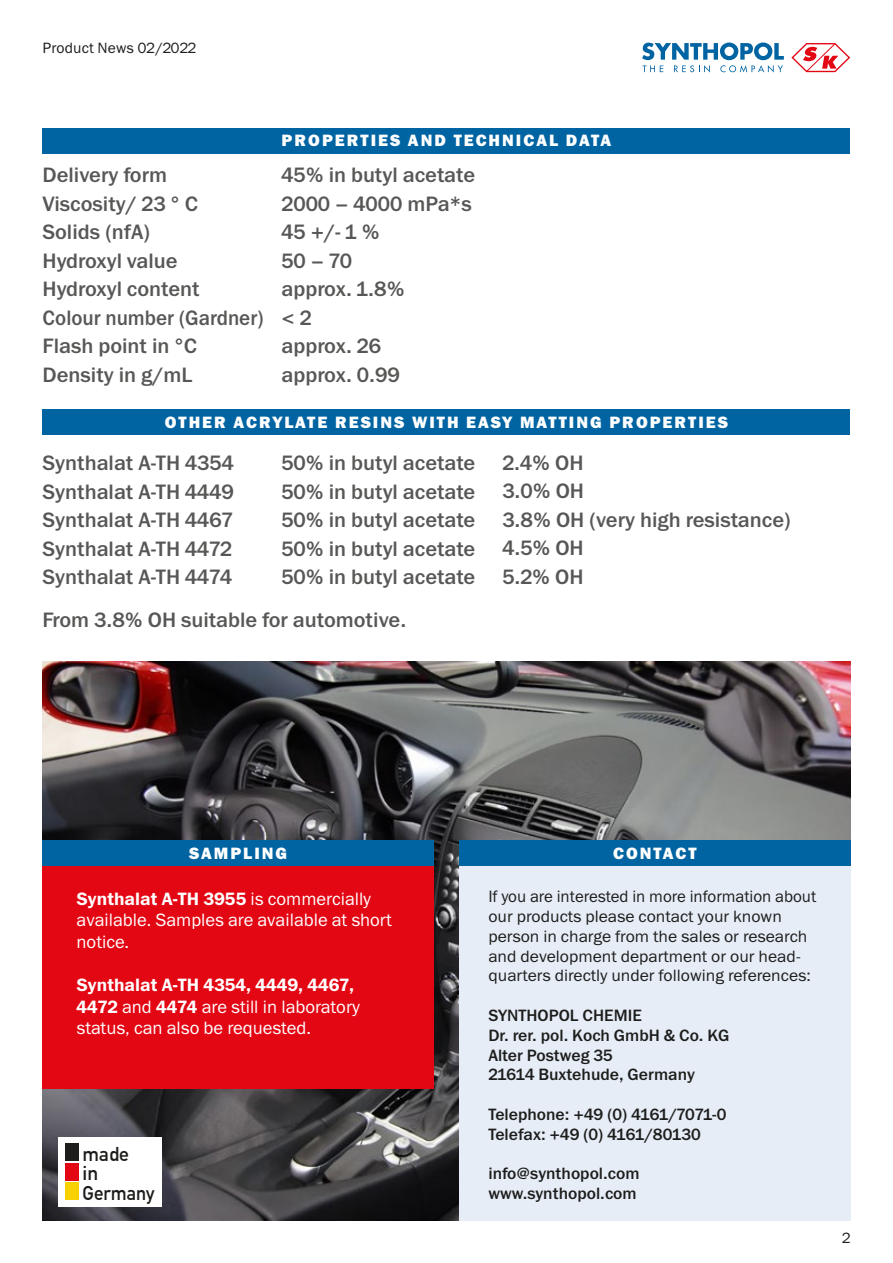
<style>
.page{position:relative;width:893px;height:1263px;background:#fff}
.page>*{position:absolute;margin:0;border:0;box-sizing:border-box;transform-origin:0 0}
.t1{font:500 21px/28.5px "Franklin Gothic ITC";color:#575756}
.t2{font:700 19.65px/19.5px "DIN Alternate";color:#1d1d1b}
.t3{font:18px/21.6px "Franklin Gothic ITC";color:#fff}
.t4{font:16.5px/19.8px "Franklin Gothic ITC";color:#1d1d1b}
.t5{font:500 16.5px/19.8px "Franklin Gothic ITC";color:#1d1d1b}
.t6{font:800 16.5px "Franklin Gothic ITC";letter-spacing:.12em;color:#fff}
.t7{font:15px "Franklin Gothic ITC";letter-spacing:.01em;color:#1d1d1b}
.s1{font-weight:600}
</style>
<div class="page">
<img style="left:43px;top:661px;width:807px;height:559px">
<div style="left:43px;top:840px;width:391px;height:249px;background:#e30613"></div>
<div style="left:459px;top:866px;width:391px;height:354px;background:#e6edf7"></div>
<div style="left:43px;top:128px;width:807px;height:25px;background:#0064a3"></div>
<div style="left:459px;top:840px;width:391px;height:26px;background:#0064a3"></div>
<div style="left:43px;top:840px;width:391px;height:26px;background:#0064a3"></div>
<svg style="left:791px;top:43px;width:59px;height:30px"></svg>
<svg style="left:642px;top:43px;width:142px;height:29px"></svg>
<div style="left:58px;top:1137px;width:104px;height:69px;background:#fff"></div>
<div style="left:66px;top:1143px;width:13px;height:18px;background:#1d1d1b"></div>
<div style="left:66px;top:1163px;width:13px;height:17px;background:#e30613"></div>
<div style="left:66px;top:1182px;width:13px;height:18px;background:#f8d200"></div>
<div style="left:43px;top:410px;width:807px;height:25px;background:#0064a3"></div>
<p class="t7" style="left:43px;top:39px;width:155px">Product News 02/2022</p>
<p class="t1" style="left:43px;top:161px;width:223px">Delivery form<br>Viscosity/ 23 ° C<br>Solids (nfA)<br>Hydroxyl value<br>Hydroxyl content<br>Colour number (Gardner)<br>Flash point in °C<br>Density in g/mL</p>
<p class="t6" style="left:282px;top:130px;width:331px">PROPERTIES AND TECHNICAL DATA</p>
<p class="t1" style="left:281px;top:161px;width:195px">45% in butyl acetate<br>2000 – 4000 mPa*s<br>45 +/- 1 %<br>50 – 70<br>approx. 1.8%<br>&lt; 2<br>approx. 26<br>approx. 0.99</p>
<p class="t6" style="left:165px;top:412px;width:565px">OTHER ACRYLATE RESINS WITH EASY MATTING PROPERTIES</p>
<p class="t1" style="left:281px;top:449px;width:195px;text-align:justify">50% in butyl acetate 50% in butyl acetate 50% in butyl acetate 50% in butyl acetate 50% in butyl acetate</p>
<p class="t1" style="left:502px;top:449px;width:290px">2.4% OH<br>3.0% OH<br>3.8% OH (very high resistance)<br>4.5% OH<br>5.2% OH</p>
<p class="t1" style="left:43px;top:606px;width:365px">From 3.8% OH suitable for automotive.</p>
<p class="t1" style="left:43px;top:449px;width:193px;text-align:justify">Synthalat A-TH 4354<br>Synthalat A-TH 4449<br>Synthalat A-TH 4467<br>Synthalat A-TH 4472<br>Synthalat A-TH 4474</p>
<p class="t6" style="left:189px;top:843px;width:100px">SAMPLING</p>
<p class="t6" style="left:613px;top:843px;width:85px">CONTACT</p>
<p class="t3" style="left:77px;top:888px;width:317px"><span class="s1">Synthalat A-TH 3955</span> is commercially available. Samples are available at short notice.</p>
<p class="t3" style="left:77px;top:974px;width:285px"><span class="s1">Synthalat A-TH 4354, 4449, 4467,<br>4472</span> and <span class="s1">4474</span> are still in laboratory status, can also be requested.</p>
<p class="t2" style="left:83px;top:1143px;width:74px">made<br>in<br>Germany</p>
<p class="t4" style="left:488px;top:887px;width:329px">If you are interested in more information about our products please contact your known person in charge from the sales or research and development department or our head&shy;quarters directly under following references:</p>
<p class="t5" style="left:488px;top:1006px;width:243px">SYNTHOPOL CHEMIE<br>Dr. rer. pol. Koch GmbH &amp; Co. KG<br>Alter Postweg 35<br>21614 Buxtehude, Germany</p>
<p class="t5" style="left:488px;top:1105px;width:239px">Telephone: +49 (0) 4161/7071-0<br>Telefax: +49 (0) 4161/80130</p>
<p class="t5" style="left:488px;top:1164px;width:153px">info@synthopol.com www.synthopol.com</p>
<p class="t7" style="left:842px;top:1228px;width:10px">2</p>
</div>
